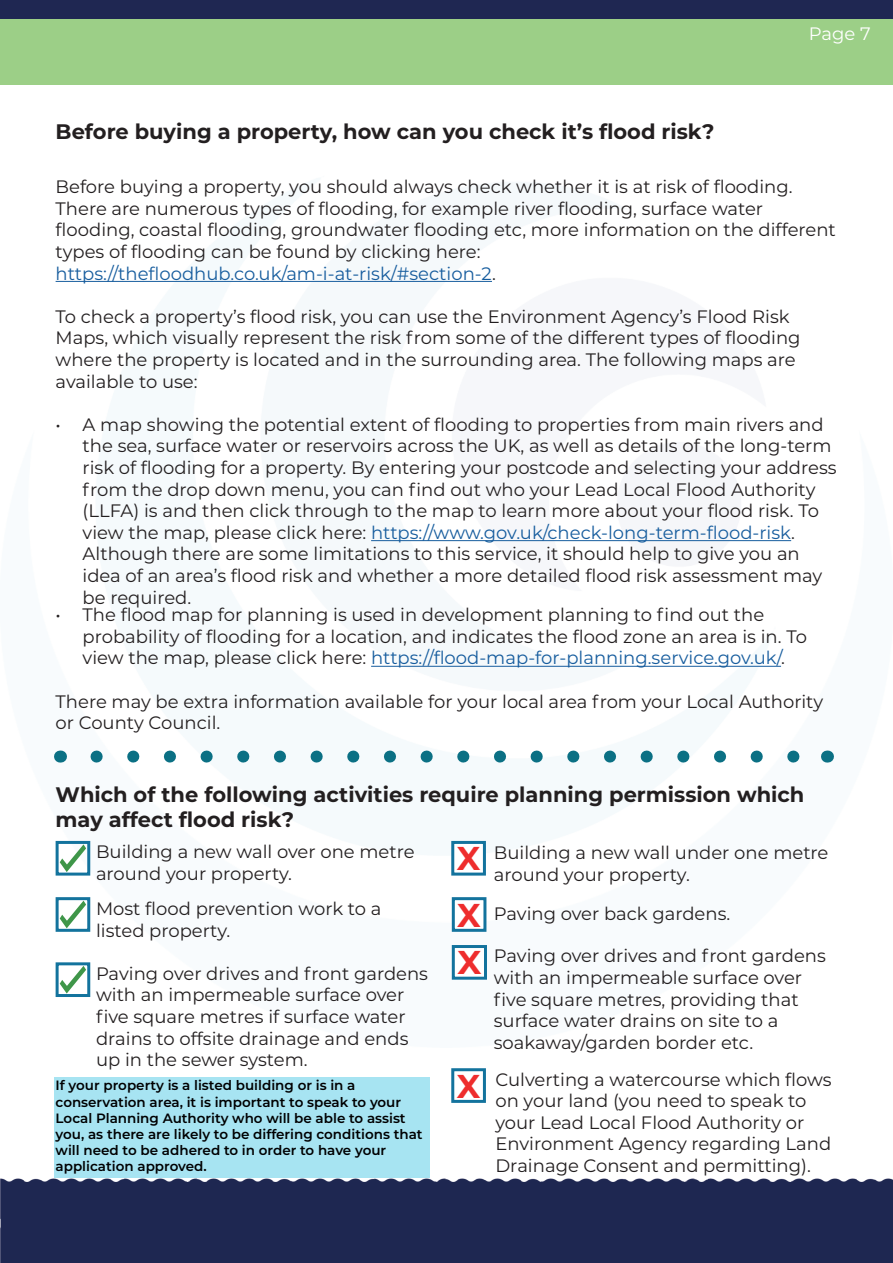
<style>
.page{position:relative;width:893px;height:1263px;background:#fff}
.page>*{position:absolute;margin:0;border:0;box-sizing:border-box;transform-origin:0 0}
.t1{font:700 33px/56.2px "Montserrat";color:#ee2d2d}
.t2{font:700 21px/25.2px "Montserrat";color:#231f20}
.t3{font:18px/21.6px "Montserrat";color:#231f20}
.t4{font:18px "Montserrat";color:#175d9e}
.t5{font:18px "Montserrat";color:#fff}
.t6{font:600 13.5px/16.2px "Montserrat";color:#000001}
.s1{color:#231f20}
.s2{color:#175d9e}
</style>
<div class="page">
<div style="left:0;top:0;width:893px;height:20px;background:#1f2752"></div>
<div style="left:0;top:20px;width:893px;height:65px;background:#9ccf87"></div>
<img style="left:0;top:1171px;width:893px;height:92px">
<hr style="left:56px;top:281px;width:436px;height:1px;background:#175d9e">
<hr style="left:371px;top:540px;width:420px;height:1px;background:#175d9e">
<hr style="left:371px;top:666px;width:410px;height:1px;background:#175d9e">
<svg style="left:97px;top:750px;width:703px;height:12px"></svg>
<svg style="left:60px;top:750px;width:1px;height:12px"></svg>
<svg style="left:827px;top:750px;width:1px;height:12px"></svg>
<svg style="left:60px;top:845px;width:26px;height:26px"></svg>
<div style="left:56px;top:841px;width:34px;height:34px;border:3px solid #13739d"></div>
<svg style="left:60px;top:901px;width:26px;height:27px"></svg>
<div style="left:56px;top:897px;width:34px;height:35px;border:3px solid #13739d"></div>
<svg style="left:60px;top:966px;width:26px;height:27px"></svg>
<div style="left:56px;top:962px;width:34px;height:35px;border:3px solid #13739d"></div>
<div style="left:452px;top:945px;width:35px;height:35px;border:3px solid #13739d"></div>
<div style="left:451px;top:841px;width:35px;height:34px;border:3px solid #13739d"></div>
<div style="left:452px;top:897px;width:34px;height:35px;border:3px solid #13739d"></div>
<div style="left:451px;top:1068px;width:35px;height:35px;border:3px solid #13739d"></div>
<div style="left:54px;top:1077px;width:375px;height:101px;background:#a7e4f2"></div>
<p class="t5" style="left:809px;top:21px;width:63px">Page 7</p>
<p class="t2" style="left:56px;top:118px;width:660px">Before buying a property, how can you check it’s flood risk?</p>
<p class="t3" style="left:56px;top:175px;width:739px">Before buying a property, you should always check whether it is at risk of flooding.<br>There are numerous types of flooding, for example river flooding, surface water</p>
<p class="t3" style="left:56px;top:219px;width:782px">flooding, coastal flooding, groundwater flooding etc, more information on the different types of flooding can be found by clicking here:</p>
<p class="t4" style="left:56px;top:261px;width:442px">https://thefloodhub.co.uk/am-i-at-risk/#section-2<span class="s1">.</span></p>
<p class="t3" style="left:56px;top:305px;width:746px">To check a property’s flood risk, you can use the Environment Agency’s Flood Risk Maps, which visually represent the risk from some of the different types of flooding where the property is located and in the surrounding area. The following maps are available to use:</p>
<p class="t3" style="left:83px;top:413px;width:755px;text-indent:-27px">• A map showing the potential extent of flooding to properties from main rivers and the sea, surface water or reservoirs across the UK, as well as details of the long-term risk of flooding for a property. By entering your postcode and selecting your address from the drop down menu, you can find out who your Lead Local Flood Authority (LLFA) is and then click through to the map to learn more about your flood risk. To view the map, please click here: <span class="s2">https://www.gov.uk/check-long-term-flood-risk</span>.</p>
<p class="t3" style="left:83px;top:543px;width:741px">Although there are some limitations to this service, it should help to give you an idea of an area’s flood risk and whether a more detailed flood risk assessment may be required.</p>
<p class="t3" style="left:56px;top:603px;width:710px">• The flood map for planning is used in development planning to find out the</p>
<p class="t3" style="left:83px;top:625px;width:726px">probability of flooding for a location, and indicates the flood zone an area is in. To view the map, please click here: <span class="s2">https://flood-map-for-planning.service.gov.uk/</span>.</p>
<p class="t3" style="left:56px;top:690px;width:769px">There may be extra information available for your local area from your Local Authority or County Council.</p>
<p class="t2" style="left:56px;top:781px;width:750px">Which of the following activities require planning permission which may affect flood risk?</p>
<p class="t3" style="left:96px;top:840px;width:320px">Building a new wall over one metre around your property.</p>
<p class="t3" style="left:96px;top:897px;width:287px">Most flood prevention work to a</p>
<p class="t3" style="left:96px;top:919px;width:136px">listed property.</p>
<p class="t3" style="left:96px;top:962px;width:334px">Paving over drives and front gardens with an impermeable surface over five square metres if surface water drains to offsite drainage and ends up in the sewer system.</p>
<p class="t6" style="left:56px;top:1077px;width:301px">If your property is a listed building or is in a</p>
<p class="t6" style="left:56px;top:1093px;width:347px">conservation area, it is important to speak to your</p>
<p class="t6" style="left:56px;top:1109px;width:368px">Local Planning Authority who will be able to assist you, as there are likely to be differing conditions that will need to be adhered to in order to have your</p>
<p class="t6" style="left:56px;top:1158px;width:153px">application approved.</p>
<h1 class="t1" style="left:457px;top:829px;width:26px">X<br>X</h1>
<h1 class="t1" style="left:457px;top:933px;width:25px">X</h1>
<h1 class="t1" style="left:457px;top:1056px;width:25px">X</h1>
<p class="t3" style="left:494px;top:841px;width:336px">Building a new wall under one metre around your property.</p>
<p class="t3" style="left:494px;top:902px;width:238px">Paving over back gardens.</p>
<p class="t3" style="left:494px;top:945px;width:334px">Paving over drives and front gardens with an impermeable surface over five square metres, providing that</p>
<p class="t3" style="left:494px;top:1009px;width:286px">surface water drains on site to a</p>
<p class="t3" style="left:494px;top:1031px;width:261px">soakaway/garden border etc.</p>
<p class="t3" style="left:495px;top:1068px;width:338px">Culverting a watercourse which flows on your land (you need to speak to your Lead Local Flood Authority or Environment Agency regarding Land Drainage Consent and permitting).</p>
</div>
